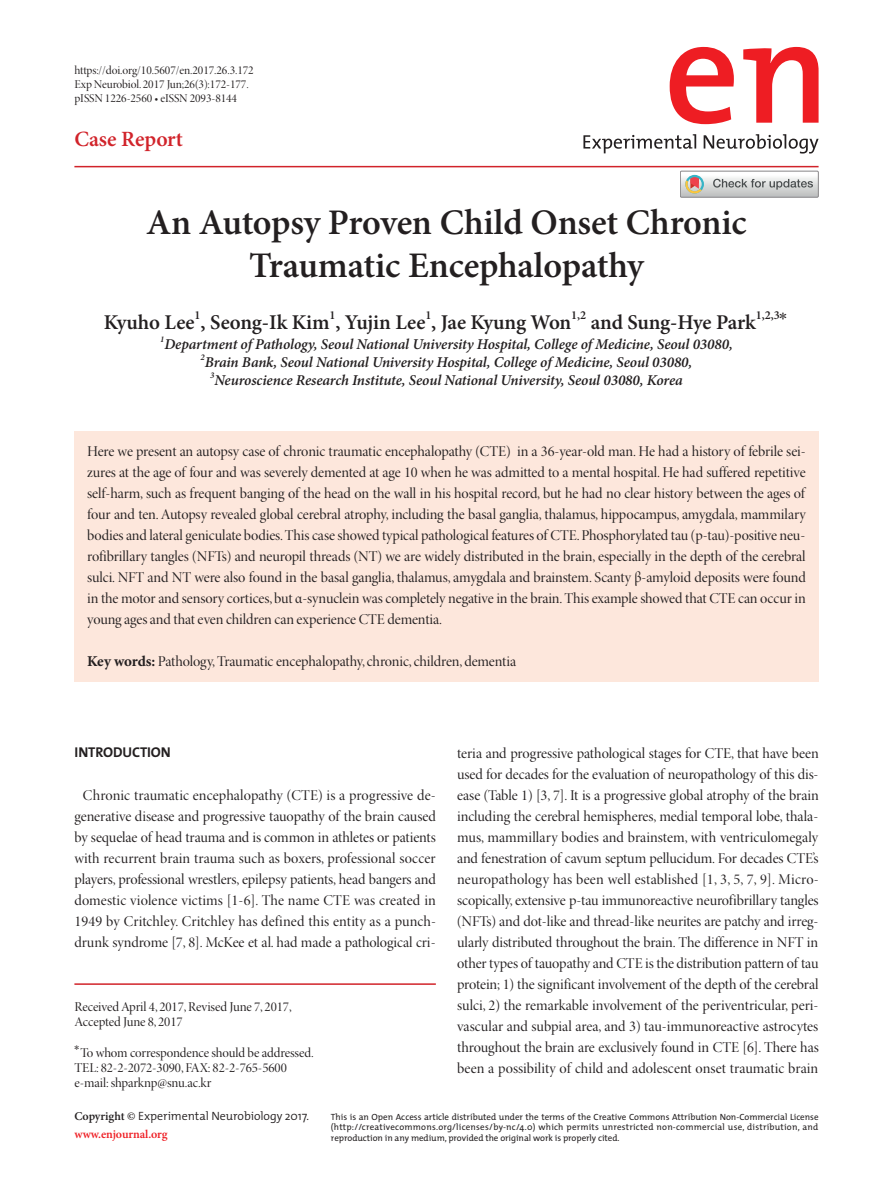
<style>
.page{position:relative;width:893px;height:1191px;background:#fff}
.page>*{position:absolute;margin:0;border:0;box-sizing:border-box;transform-origin:0 0}
.t1{font:600 36px/43.2px "Minion Pro";letter-spacing:-.005em;color:#231f20;text-align:center}
.t2{font:600 21.75px "Minion Pro";color:#d1232a}
.t3{font:600 21px "Minion Pro";letter-spacing:-.005em;color:#231f20}
.t4{font:15px/21px "Minion Pro Disp";color:#231f20;text-align:justify}
.t5{font:italic 600 15px "Minion Pro";letter-spacing:-.01em;color:#231f20}
.t6{font:700 14.25px "The Mix";letter-spacing:-.005em;color:#231f20}
.t7{font:13.5px/15px "Minion Pro Disp";letter-spacing:-.005em;color:#231f20}
.t8{font:600 12.3px "Minion Pro";color:#231f20}
.t9{font:12px/14.4px "Minion Pro Disp";letter-spacing:-.005em;color:#231f20}
.t10{font:300 12px "The Mix";letter-spacing:-.005em;color:#231f20}
.t11{font:600 12px "Minion Pro";letter-spacing:-.005em;color:#ee1d23}
.t12{font:9px/10.8px "The Mix";letter-spacing:-.005em;color:#231f20;text-align:justify}
.t13{font:italic 600 8.7px "Minion Pro";color:#231f20}
.s1{font-family:"Modern";font-weight:400;font-size:21px}
.s2{font-family:"Minion Pro";font-weight:700}
.s3{font-family:"Minion Pro";font-weight:600}
</style>
<div class="page">
<hr style="left:74px;top:166px;width:745px;height:1px;background:#d1232a">
<svg style="left:670px;top:47px;width:149px;height:77px"></svg>
<svg style="left:583px;top:134px;width:236px;height:19px"></svg>
<div style="left:74px;top:430px;width:745px;height:251px;background:#fde7dc"></div>
<hr style="left:74px;top:983px;width:362px;height:1px;background:#d1232a">
<svg style="left:680px;top:171px;width:138px;height:26px"></svg>
<p class="t9" style="left:74px;top:63px;width:181px">https://doi.org/10.5607/en.2017.26.3.172<br>Exp Neurobiol. 2017 Jun;26(3):172-177. pISSN 1226-2560 • eISSN 2093-8144</p>
<h2 class="t2" style="left:74px;top:123px;width:110px">Case Report</h2>
<h1 class="t1" style="left:146px;top:200px;width:602px">An Autopsy Proven Child Onset Chronic<br>Traumatic Encephalopathy</h1>
<h3 class="t3" style="left:104px;top:308px;width:469px">Kyuho Lee , Seong-Ik Kim , Yujin Lee , Jae Kyung Won</h3>
<p class="t8" style="left:195px;top:307px;width:8px">1</p>
<p class="t8" style="left:329px;top:307px;width:8px">1</p>
<p class="t8" style="left:425px;top:307px;width:8px">1</p>
<p class="t8" style="left:571px;top:307px;width:16px">1,2</p>
<h3 class="t3" style="left:591px;top:308px;width:167px">and Sung-Hye Park</h3>
<p class="t8" style="left:756px;top:307px;width:35px">1,2,3<span class="s1">*</span></p>
<p class="t13" style="left:160px;top:333px;width:6px">1</p>
<p class="t5" style="left:164px;top:334px;width:570px">Department of Pathology, Seoul National University Hospital, College of Medicine, Seoul 03080,</p>
<p class="t13" style="left:201px;top:351px;width:6px">2</p>
<p class="t5" style="left:205px;top:352px;width:489px">Brain Bank, Seoul National University Hospital, College of Medicine, Seoul 03080,</p>
<p class="t13" style="left:210px;top:369px;width:6px">3</p>
<p class="t5" style="left:214px;top:370px;width:470px">Neuroscience Research Institute, Seoul National University, Seoul 03080, Korea</p>
<p class="t4" style="left:87px;top:441px;width:720px">Here we present an autopsy case of chronic traumatic encephalopathy (CTE) in a 36-year-old man. He had a history of febrile sei&shy;zures at the age of four and was severely demented at age 10 when he was admitted to a mental hospital. He had suffered repetitive self-harm, such as frequent banging of the head on the wall in his hospital record, but he had no clear history between the ages of four and ten. Autopsy revealed global cerebral atrophy, including the basal ganglia, thalamus, hippocampus, amygdala, mammilary bodies and lateral geniculate bodies. This case showed typical pathological features of CTE. Phosphorylated tau (p-tau)-positive neu&shy;rofibrillary tangles (NFTs) and neuropil threads (NT) we are widely distributed in the brain, especially in the depth of the cerebral sulci. NFT and NT were also found in the basal ganglia, thalamus, amygdala and brainstem. Scanty β-amyloid deposits were found in the motor and sensory cortices, but α-synuclein was completely negative in the brain. This example showed that CTE can occur in young ages and that even children can experience CTE dementia.</p>
<p class="t4" style="left:87px;top:651px;width:431px"><span class="s2">Key words:</span> Pathology, Traumatic encephalopathy, chronic, children, dementia</p>
<p class="t4" style="left:457px;top:743px;width:363px">teria and progressive pathological stages for CTE, that have been used for decades for the evaluation of neuropathology of this dis&shy;ease (Table 1) [3, 7]. It is a progressive global atrophy of the brain including the cerebral hemispheres, medial temporal lobe, thala&shy;mus, mammillary bodies and brainstem, with ventriculomegaly and fenestration of cavum septum pellucidum. For decades CTE’s neuropathology has been well established [1, 3, 5, 7, 9]. Micro&shy;scopically, extensive p-tau immunoreactive neurofibrillary tangles (NFTs) and dot-like and thread-like neurites are patchy and irreg&shy;ularly distributed throughout the brain. The difference in NFT in other types of tauopathy and CTE is the distribution pattern of tau protein; 1) the significant involvement of the depth of the cerebral sulci, 2) the remarkable involvement of the periventricular, peri&shy;vascular and subpial area, and 3) tau-immunoreactive astrocytes throughout the brain are exclusively found in CTE [6]. There has been a possibility of child and adolescent onset traumatic brain</p>
<p class="t6" style="left:74px;top:740px;width:98px">INTRODUCTION</p>
<p class="t4" style="left:74px;top:785px;width:363px;text-align:center">Chronic traumatic encephalopathy (CTE) is a progressive de&shy;generative disease and progressive tauopathy of the brain caused by sequelae of head trauma and is common in athletes or patients with recurrent brain trauma such as boxers, professional soccer players, professional wrestlers, epilepsy patients, head bangers and domestic violence victims [1-6]. The name CTE was created in 1949 by Critchley. Critchley has defined this entity as a punch&shy;drunk syndrome [7, 8]. McKee et al. had made a pathological cri-</p>
<p class="t7" style="left:74px;top:1000px;width:219px">Received April 4, 2017, Revised June 7, 2017,<br>Accepted June 8, 2017</p>
<p class="t7" style="left:74px;top:1045px;width:241px"><sup>*</sup>To whom correspondence should be addressed.<br>TEL: 82-2-2072-3090, FAX: 82-2-765-5600 e-mail: shparknp@snu.ac.kr</p>
<p class="t10" style="left:74px;top:1106px;width:236px"><span class="s3">Copyright ©</span> Experimental Neurobiology 2017.</p>
<p class="t11" style="left:74px;top:1126px;width:95px">www.enjournal.org</p>
<p class="t12" style="left:331px;top:1110px;width:489px">This is an Open Access article distributed under the terms of the Creative Commons Attribution Non-Commercial License (http://creativecommons.org/licenses/by-nc/4.0) which permits unrestricted non-commercial use, distribution, and reproduction in any medium, provided the original work is properly cited.</p>
</div>
